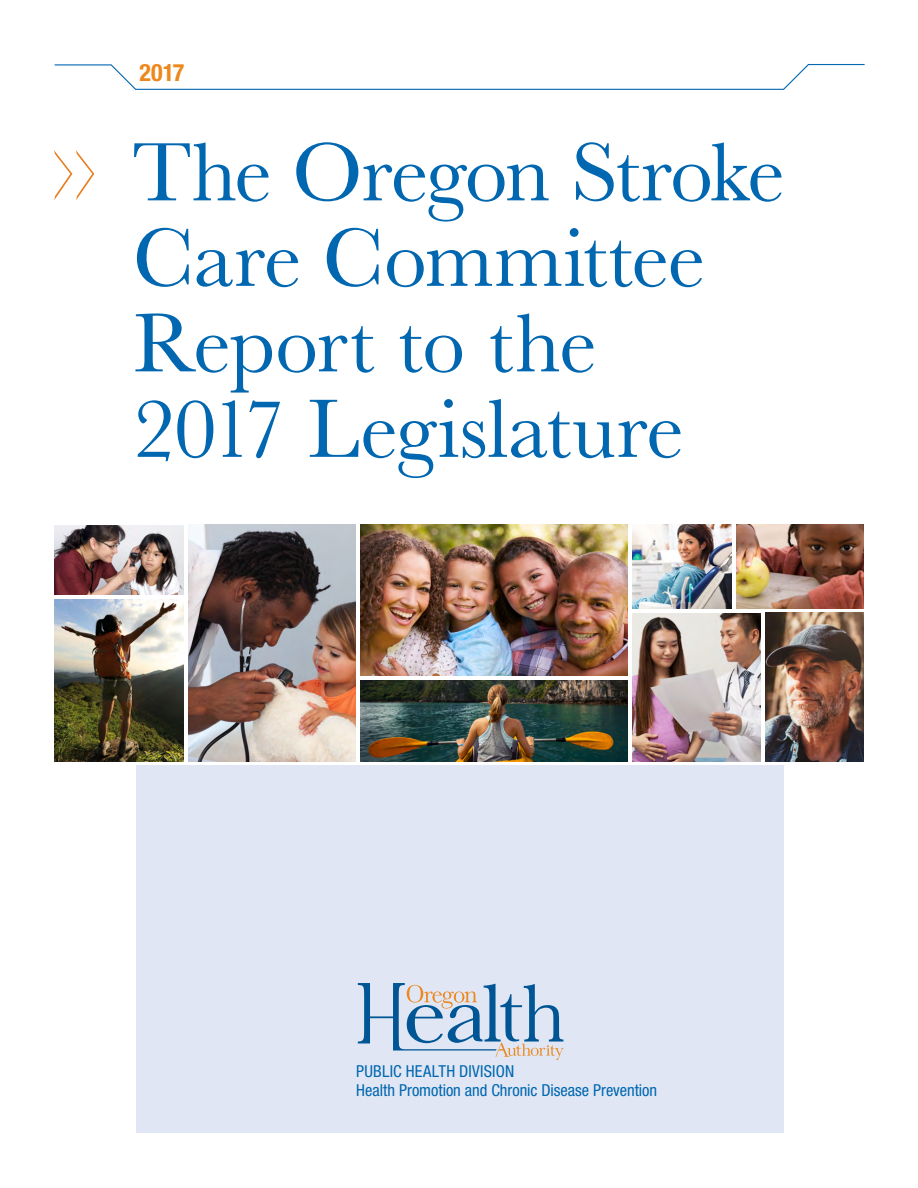
<style>
.page{position:relative;width:918px;height:1188px;background:#fff}
.page>*{position:absolute;margin:0;border:0;box-sizing:border-box;transform-origin:0 0}
.t1{font:85.5px/85.5px "Baskerville URW";letter-spacing:-.015em;color:#0067b0}
.t2{font:700 condensed 24px "Helvetica Neue LT Std";color:#ec881d}
.t3{font:condensed 16.5px/19.8px "Helvetica Neue LT Std";color:#0067b0}
</style>
<div class="page">
<svg style="left:54px;top:64px;width:811px;height:26px"></svg>
<div style="left:136px;top:766px;width:648px;height:367px;background:#e0e6f4"></div>
<img style="left:54px;top:525px;width:129px;height:69px">
<img style="left:54px;top:599px;width:129px;height:162px">
<img style="left:633px;top:525px;width:98px;height:83px">
<img style="left:361px;top:680px;width:267px;height:81px">
<img style="left:188px;top:525px;width:168px;height:236px">
<img style="left:633px;top:613px;width:128px;height:148px">
<img style="left:736px;top:525px;width:128px;height:83px">
<img style="left:766px;top:613px;width:98px;height:148px">
<img style="left:361px;top:525px;width:267px;height:150px">
<svg style="left:358px;top:983px;width:206px;height:77px"></svg>
<svg style="left:54px;top:150px;width:40px;height:50px"></svg>
<h2 class="t2" style="left:140px;top:58px;width:46px">2017</h2>
<h1 class="t1" style="left:133px;top:131px;width:654px">The Oregon Stroke<br>Care Committee<br>Report to the<br>2017 Legislature</h1>
<p class="t3" style="left:356px;top:1061px;width:302px">PUBLIC HEALTH DIVISION<br>Health Promotion and Chronic Disease Prevention</p>
</div>
